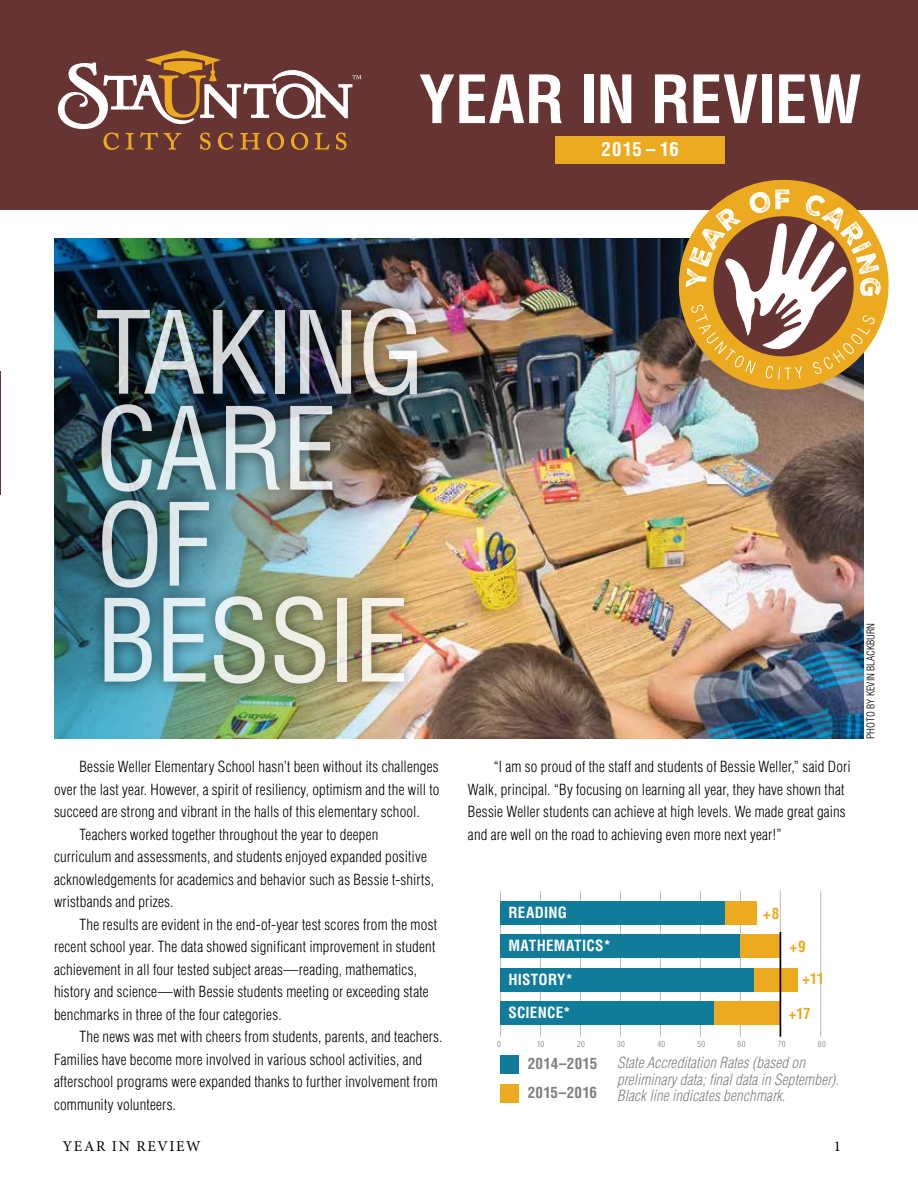
<style>
.page{position:relative;width:918px;height:1188px;background:#fff}
.page>*{position:absolute;margin:0;border:0;box-sizing:border-box;transform-origin:0 0}
.t1{font:condensed 111.6px/96px "Helvetica";letter-spacing:-.02em;color:#fff}
.t2{font:700 condensed 64.95px "Helvetica";letter-spacing:.005em;color:#fff}
.t3{font:700 condensed 18.75px "Helvetica";letter-spacing:.04em;color:#fff}
.t4{font:300 condensed 15px/22.5px "Helvetica";letter-spacing:.01em;color:#000}
.t5{font:italic 300 condensed 15px/16.6px "Helvetica";letter-spacing:.01em;color:#818081}
.t6{font:700 condensed 15px/33px "Helvetica";letter-spacing:.015em;color:#fff}
.t7{font:700 condensed 15px/28.7px "Helvetica";letter-spacing:.02em;color:#818081}
.t8{font:15px "Minion Pro";letter-spacing:.11em;color:#000}
.t9{font:700 condensed 15px "Helvetica";color:#ecaa20}
.t10{font:300 condensed 10.35px "Helvetica";color:#000}
.t11{font:300 condensed 8.4px "Helvetica";letter-spacing:.045em;color:#818081}
</style>
<div class="page">
<img style="left:408px;top:239px;width:456px;height:500px">
<img style="left:54px;top:239px;width:354px;height:500px">
<div style="left:0;top:0;width:918px;height:210px;background:#673434"></div>
<div style="left:556px;top:136px;width:169px;height:28px;background:#ecaa20"></div>
<svg style="left:58px;top:50px;width:303px;height:100px"></svg>
<hr style="left:0;top:371px;width:1px;height:124px;background:#673434">
<hr style="left:540px;top:891px;width:1px;height:146px;background:#818081">
<hr style="left:580px;top:891px;width:1px;height:146px;background:#818081">
<hr style="left:620px;top:891px;width:1px;height:146px;background:#818081">
<hr style="left:660px;top:891px;width:1px;height:146px;background:#818081">
<hr style="left:700px;top:891px;width:1px;height:146px;background:#818081">
<hr style="left:740px;top:891px;width:1px;height:146px;background:#818081">
<hr style="left:780px;top:891px;width:1px;height:146px;background:#818081">
<hr style="left:500px;top:891px;width:1px;height:146px;background:#818081">
<hr style="left:820px;top:891px;width:1px;height:146px;background:#818081">
<div style="left:500px;top:901px;width:226px;height:23px;background:#117c9a"></div>
<div style="left:726px;top:901px;width:31px;height:23px;background:#ecaa20"></div>
<div style="left:500px;top:934px;width:243px;height:24px;background:#117c9a"></div>
<div style="left:740px;top:934px;width:41px;height:24px;background:#ecaa20"></div>
<div style="left:500px;top:968px;width:254px;height:23px;background:#117c9a"></div>
<div style="left:754px;top:968px;width:43px;height:23px;background:#ecaa20"></div>
<div style="left:500px;top:1001px;width:215px;height:24px;background:#117c9a"></div>
<div style="left:715px;top:1001px;width:66px;height:24px;background:#ecaa20"></div>
<div style="left:500px;top:1055px;width:19px;height:19px;background:#117c9a"></div>
<div style="left:500px;top:1084px;width:19px;height:19px;background:#ecaa20"></div>
<hr style="left:780px;top:932px;width:1px;height:105px;background:#000">
<div style="left:82px;top:293px;width:350px;height:406px;background:#000;opacity:.75"></div>
<svg style="left:675px;top:179px;width:214px;height:214px"></svg>
<svg style="left:686px;top:189px;width:195px;height:190px"></svg>
<h2 class="t2" style="left:419px;top:59px;width:445px">YEAR IN REVIEW</h2>
<p class="t3" style="left:602px;top:138px;width:79px">2015 – 16</p>
<h1 class="t1" style="left:96px;top:304px;width:332px">TAKING<br>CARE<br>OF<br>BESSIE</h1>
<p class="t4" style="left:80px;top:756px;width:361px">Bessie Weller Elementary School hasn’t been without its challenges</p>
<p class="t4" style="left:54px;top:778px;width:387px">over the last year. However, a spirit of resiliency, optimism and the will to</p>
<p class="t4" style="left:54px;top:801px;width:367px">succeed are strong and vibrant in the halls of this elementary school.</p>
<p class="t4" style="left:80px;top:823px;width:301px">Teachers worked together throughout the year to deepen</p>
<p class="t4" style="left:54px;top:846px;width:374px">curriculum and assessments, and students enjoyed expanded positive</p>
<p class="t4" style="left:54px;top:868px;width:382px">acknowledgements for academics and behavior such as Bessie t-shirts,</p>
<p class="t4" style="left:54px;top:891px;width:121px">wristbands and prizes.</p>
<p class="t4" style="left:80px;top:913px;width:359px">The results are evident in the end-of-year test scores from the most</p>
<p class="t4" style="left:54px;top:936px;width:383px">recent school year. The data showed significant improvement in student</p>
<p class="t4" style="left:54px;top:958px;width:365px">achievement in all four tested subject areas—reading, mathematics,</p>
<p class="t4" style="left:54px;top:981px;width:376px">history and science—with Bessie students meeting or exceeding state</p>
<p class="t4" style="left:54px;top:1003px;width:229px">benchmarks in three of the four categories.</p>
<p class="t4" style="left:80px;top:1026px;width:365px">The news was met with cheers from students, parents, and teachers.</p>
<p class="t4" style="left:54px;top:1048px;width:370px">Families have become more involved in various school activities, and</p>
<p class="t4" style="left:54px;top:1071px;width:385px">afterschool programs were expanded thanks to further involvement from</p>
<p class="t4" style="left:54px;top:1093px;width:123px">community volunteers.</p>
<p class="t4" style="left:468px;top:756px;width:384px;text-indent:26px">“I am so proud of the staff and students of Bessie Weller,” said Dori Walk, principal. “By focusing on learning all year, they have shown that Bessie Weller students can achieve at high levels. We made great gains and are well on the road to achieving even more next year!”</p>
<p class="t6" style="left:508px;top:896px;width:104px">READING<br>MATHEMATICS*</p>
<p class="t6" style="left:508px;top:963px;width:66px">HISTORY*</p>
<p class="t6" style="left:508px;top:996px;width:64px">SCIENCE*</p>
<p class="t9" style="left:763px;top:904px;width:17px">+8</p>
<p class="t9" style="left:790px;top:937px;width:17px">+9</p>
<p class="t9" style="left:802px;top:969px;width:24px">+11</p>
<p class="t9" style="left:789px;top:1004px;width:24px">+17</p>
<p class="t11" style="left:497px;top:1039px;width:5px">0</p>
<p class="t11" style="left:537px;top:1039px;width:9px">10</p>
<p class="t11" style="left:577px;top:1039px;width:9px">20</p>
<p class="t11" style="left:617px;top:1039px;width:9px">30</p>
<p class="t11" style="left:657px;top:1039px;width:9px">40</p>
<p class="t11" style="left:698px;top:1039px;width:9px">50</p>
<p class="t11" style="left:738px;top:1039px;width:9px">60</p>
<p class="t11" style="left:778px;top:1039px;width:9px">70</p>
<p class="t11" style="left:818px;top:1039px;width:9px">80</p>
<p class="t7" style="left:528px;top:1049px;width:71px">2014–2015<br>2015–2016</p>
<p class="t5" style="left:617px;top:1054px;width:223px">State Accreditation Rates (based on preliminary data; final data in September).<br>Black line indicates benchmark.</p>
<p class="t8" style="left:63px;top:1136px;width:140px">YEAR IN REVIEW</p>
<p class="t8" style="left:834px;top:1136px;width:9px">1</p>
<p class="t10" style="left:864px;top:739px;width:117px;rotate:-90deg">PHOTO BY KEVIN BLACKBURN</p>
</div>
